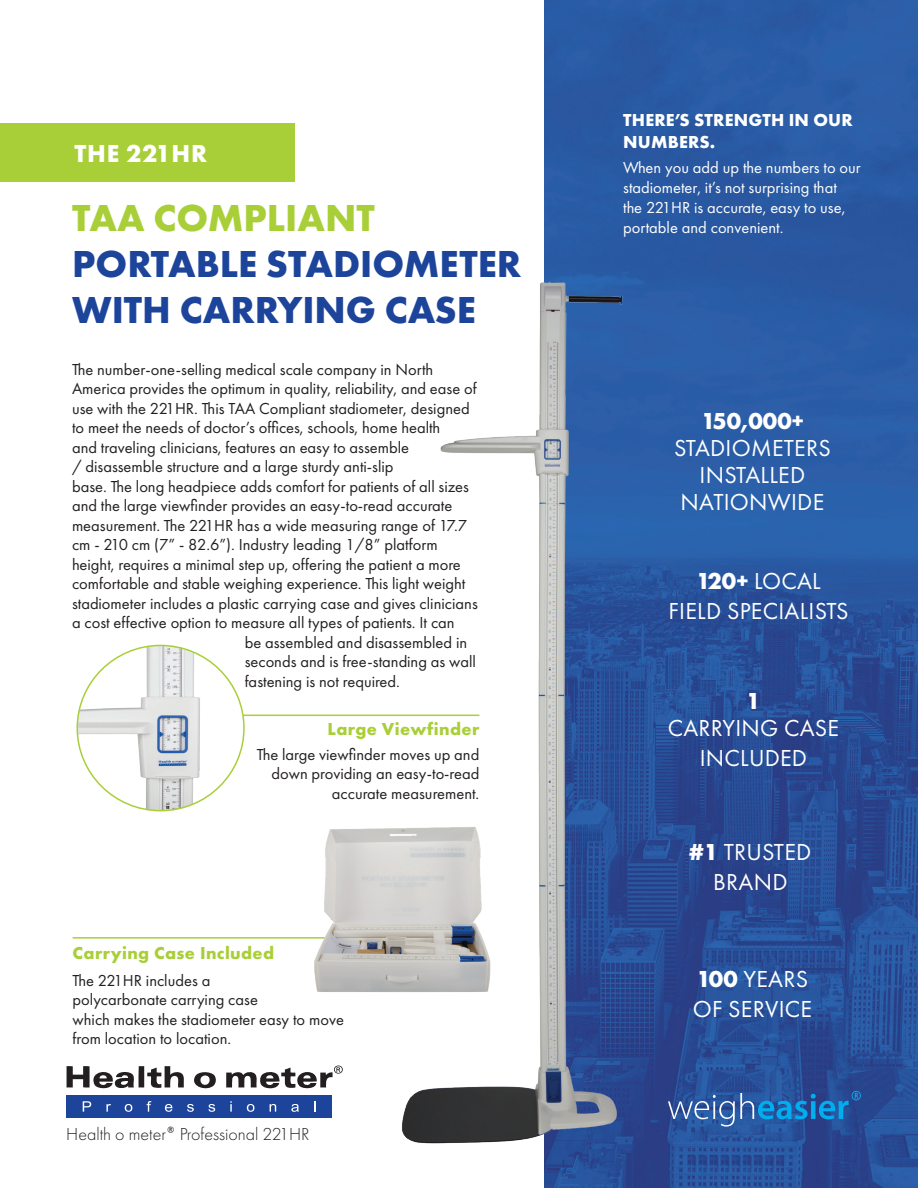
<style>
.page{position:relative;width:918px;height:1188px;background:#fff}
.page>*{position:absolute;margin:0;border:0;box-sizing:border-box;transform-origin:0 0}
.t1{font:700 39px/45.9px "Futura PT";color:#1d449b}
.t2{font:700 39px "Futura PT";color:#a9cf38}
.t3{font:700 25.5px "Futura PT";letter-spacing:.025em;color:#fff}
.t4{font:24px/30px "Futura PT";letter-spacing:.01em;color:#fff;text-align:center}
.t5{font:700 24px "Futura PT";color:#fff}
.t6{font:700 18px "Futura PT";letter-spacing:.02em;color:#a9cf38}
.t7{font:300 18px "Futura PT";color:#231f20}
.t8{font:700 18px/21.6px "Futura PT";letter-spacing:.01em;color:#fff}
.t9{font:16.5px/19.5px "Futura PT";color:#231f20}
.t10{font:16.5px/19.8px "Futura PT";color:#fff}
.s1{font-weight:700}
</style>
<div class="page">
<hr style="left:243px;top:715px;width:236px;height:1px;background:#a9cf38">
<img style="left:544px;top:0;width:374px;height:1188px">
<div style="left:0;top:124px;width:294px;height:58px;background:#a9cf38"></div>
<svg style="left:67px;top:1066px;width:149px;height:23px"></svg>
<svg style="left:226px;top:1066px;width:117px;height:23px"></svg>
<div style="left:67px;top:1095px;width:265px;height:23px;background:#1d449b"></div>
<svg style="left:83px;top:1101px;width:8px;height:11px"></svg>
<svg style="left:106px;top:1104px;width:5px;height:8px"></svg>
<svg style="left:125px;top:1104px;width:7px;height:8px"></svg>
<svg style="left:147px;top:1101px;width:4px;height:11px"></svg>
<svg style="left:165px;top:1104px;width:7px;height:8px"></svg>
<svg style="left:187px;top:1104px;width:7px;height:8px"></svg>
<svg style="left:208px;top:1104px;width:7px;height:8px"></svg>
<svg style="left:230px;top:1101px;width:2px;height:11px"></svg>
<svg style="left:247px;top:1104px;width:7px;height:8px"></svg>
<svg style="left:270px;top:1104px;width:6px;height:8px"></svg>
<svg style="left:291px;top:1104px;width:8px;height:8px"></svg>
<svg style="left:668px;top:1091px;width:193px;height:36px;background:#3067aa"></svg>
<img style="left:377px;top:267px;width:281px;height:891px">
<hr style="left:73px;top:937px;width:280px;height:2px;background:#a9cf38">
<img style="left:77px;top:645px;width:166px;height:166px">
<img style="left:287px;top:818px;width:253px;height:181px">
<h2 class="t3" style="left:74px;top:137px;width:134px">THE 221HR</h2>
<h1 class="t2" style="left:72px;top:193px;width:304px">TAA COMPLIANT</h1>
<h1 class="t1" style="left:72px;top:240px;width:451px">PORTABLE STADIOMETER<br>WITH CARRYING CASE</h1>
<p class="t9" style="left:72px;top:359px;width:363px">The number-one-selling medical scale company in North</p>
<p class="t9" style="left:72px;top:379px;width:406px">America provides the optimum in quality, reliability, and ease of</p>
<p class="t9" style="left:72px;top:398px;width:399px">use with the 221HR. This TAA Compliant stadiometer, designed</p>
<p class="t9" style="left:72px;top:418px;width:370px">to meet the needs of doctor’s offices, schools, home health</p>
<p class="t9" style="left:72px;top:437px;width:339px">and traveling clinicians, features an easy to assemble</p>
<p class="t9" style="left:72px;top:457px;width:323px">/ disassemble structure and a large sturdy anti-slip</p>
<p class="t9" style="left:72px;top:476px;width:399px">base. The long headpiece adds comfort for patients of all sizes</p>
<p class="t9" style="left:72px;top:496px;width:382px">and the large viewfinder provides an easy-to-read accurate</p>
<p class="t9" style="left:72px;top:515px;width:397px">measurement. The 221HR has a wide measuring range of 17.7</p>
<p class="t9" style="left:72px;top:535px;width:367px">cm - 210 cm (7” - 82.6”). Industry leading 1/8” platform</p>
<p class="t9" style="left:72px;top:554px;width:390px">height, requires a minimal step up, offering the patient a more</p>
<p class="t9" style="left:72px;top:574px;width:395px">comfortable and stable weighing experience. This light weight</p>
<p class="t9" style="left:72px;top:593px;width:407px">stadiometer includes a plastic carrying case and gives clinicians</p>
<p class="t9" style="left:72px;top:613px;width:384px">a cost effective option to measure all types of patients. It can</p>
<p class="t9" style="left:245px;top:632px;width:224px">be assembled and disassembled in</p>
<p class="t9" style="left:245px;top:652px;width:233px">seconds and is free-standing as wall</p>
<p class="t9" style="left:245px;top:671px;width:157px">fastening is not required.</p>
<p class="t6" style="left:328px;top:718px;width:153px">Large Viewfinder</p>
<p class="t9" style="left:257px;top:744px;width:224px;text-align:right">The large viewfinder moves up and down providing an easy-to-read accurate measurement.</p>
<p class="t6" style="left:73px;top:941px;width:203px">Carrying Case Included</p>
<p class="t9" style="left:73px;top:970px;width:273px">The 221HR includes a<br>polycarbonate carrying case<br>which makes the stadiometer easy to move from location to location.</p>
<p class="t7" style="left:66px;top:1123px;width:245px">Health o meter<sup>®</sup> Professional 221HR</p>
<p class="t8" style="left:623px;top:109px;width:231px">THERE’S STRENGTH IN OUR<br>NUMBERS.</p>
<p class="t10" style="left:623px;top:158px;width:239px">When you add up the numbers to our stadiometer, it’s not surprising that<br>the 221HR is accurate, easy to use, portable and convenient.</p>
<h3 class="t5" style="left:701px;top:406px;width:104px">150,000+</h3>
<h3 class="t4" style="left:674px;top:435px;width:158px;line-height:27px">STADIOMETERS<br>INSTALLED<br>NATIONWIDE</h3>
<h3 class="t4" style="left:669px;top:566px;width:182px"><span class="s1">120+</span> LOCAL<br>FIELD SPECIALISTS</h3>
<h3 class="t5" style="left:746px;top:685px;width:16px">1</h3>
<h3 class="t4" style="left:668px;top:713px;width:173px">CARRYING CASE<br>INCLUDED</h3>
<h3 class="t4" style="left:689px;top:837px;width:124px"><span class="s1">#1</span> TRUSTED<br>BRAND</h3>
<h3 class="t4" style="left:693px;top:964px;width:121px;text-align:left"><span class="s1">100</span> YEARS<br>OF SERVICE</h3>
</div>
